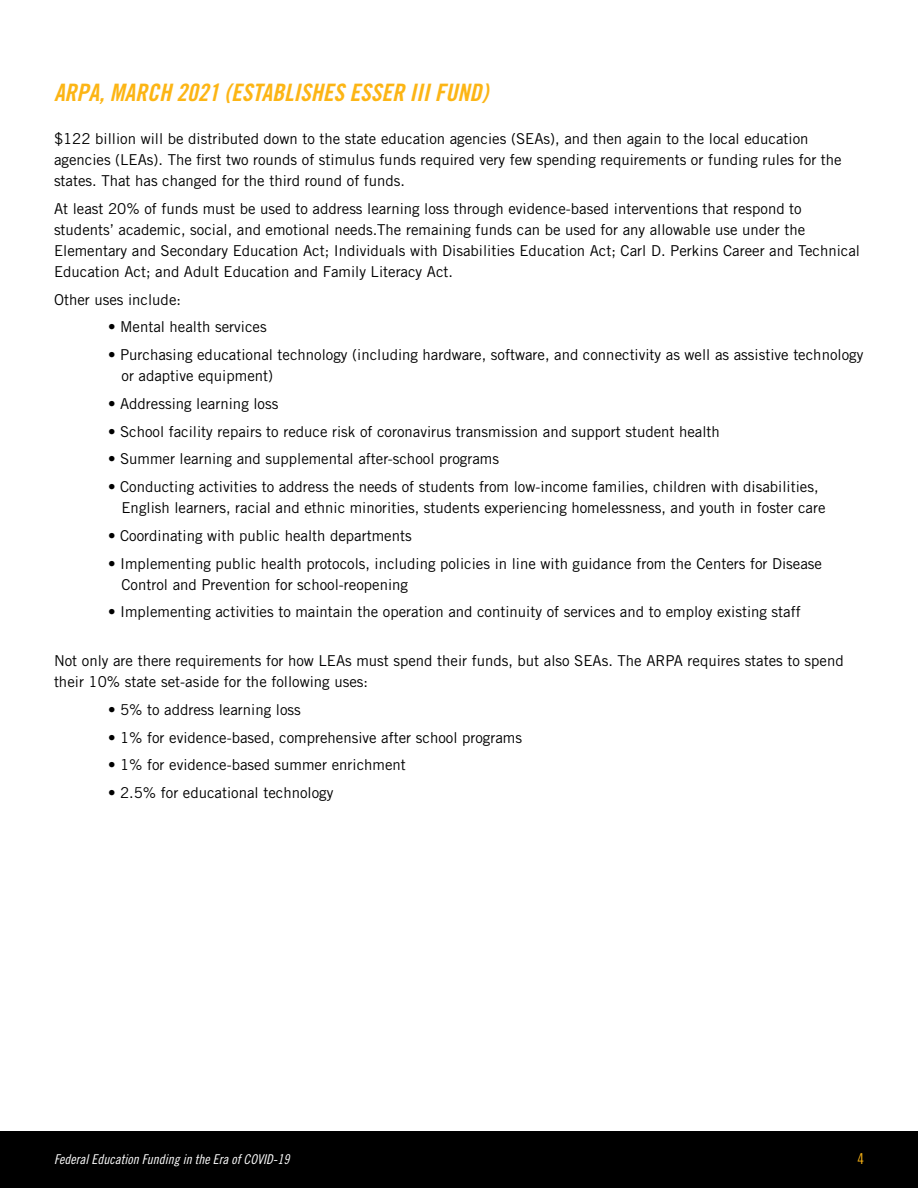
<style>
.page{position:relative;width:918px;height:1188px;background:#fff}
.page>*{position:absolute;margin:0;border:0;box-sizing:border-box;transform-origin:0 0}
.t1{font:24px "Trade Gothic LT Std Bd Cn 20 Obl";color:#fcb515}
.t2{font:15px/21px "Trade Gothic LT Std";color:#000}
.t3{font:15px "Trade Gothic LT Std Cn 18";color:#fcb515}
.t4{font:13.5px "Trade Gothic LT Std Cn 18 Obl";color:#fff}
</style>
<div class="page">
<div style="left:0;top:1132px;width:918px;height:56px;background:#000"></div>
<h1 class="t1" style="left:54px;top:78px;width:436px">ARPA, MARCH 2021 (ESTABLISHES ESSER III FUND)</h1>
<p class="t2" style="left:54px;top:128px;width:789px">$122 billion will be distributed down to the state education agencies (SEAs), and then again to the local education agencies (LEAs). The first two rounds of stimulus funds required very few spending requirements or funding rules for the states. That has changed for the third round of funds.</p>
<p class="t2" style="left:54px;top:198px;width:808px">At least 20% of funds must be used to address learning loss through evidence-based interventions that respond to students’ academic, social, and emotional needs.The remaining funds can be used for any allowable use under the Elementary and Secondary Education Act; Individuals with Disabilities Education Act; Carl D. Perkins Career and Technical Education Act; and Adult Education and Family Literacy Act.</p>
<p class="t2" style="left:54px;top:289px;width:129px">Other uses include:</p>
<p class="t2" style="left:108px;top:316px;width:160px">• Mental health services</p>
<p class="t2" style="left:122px;top:344px;width:743px;text-indent:-14px">• Purchasing educational technology (including hardware, software, and connectivity as well as assistive technology or adaptive equipment)</p>
<p class="t2" style="left:108px;top:393px;width:172px">• Addressing learning loss</p>
<p class="t2" style="left:108px;top:421px;width:613px">• School facility repairs to reduce risk of coronavirus transmission and support student health</p>
<p class="t2" style="left:108px;top:448px;width:393px">• Summer learning and supplemental after-school programs</p>
<p class="t2" style="left:122px;top:476px;width:706px;text-indent:-14px">• Conducting activities to address the needs of students from low-income families, children with disabilities,<br>English learners, racial and ethnic minorities, students experiencing homelessness, and youth in foster care</p>
<p class="t2" style="left:108px;top:525px;width:305px">• Coordinating with public health departments</p>
<p class="t2" style="left:122px;top:553px;width:702px;text-indent:-14px">• Implementing public health protocols, including policies in line with guidance from the Centers for Disease<br>Control and Prevention for school-reopening</p>
<p class="t2" style="left:108px;top:601px;width:694px">• Implementing activities to maintain the operation and continuity of services and to employ existing staff</p>
<p class="t2" style="left:54px;top:650px;width:791px">Not only are there requirements for how LEAs must spend their funds, but also SEAs. The ARPA requires states to spend their 10% state set-aside for the following uses:</p>
<p class="t2" style="left:108px;top:699px;width:194px">• 5% to address learning loss</p>
<p class="t2" style="left:108px;top:727px;width:416px">• 1% for evidence-based, comprehensive after school programs</p>
<p class="t2" style="left:108px;top:754px;width:299px">• 1% for evidence-based summer enrichment</p>
<p class="t2" style="left:108px;top:782px;width:227px">• 2.5% for educational technology</p>
<p class="t4" style="left:54px;top:1151px;width:237px">Federal Education Funding in the Era of COVID-19</p>
<p class="t3" style="left:857px;top:1150px;width:8px">4</p>
</div>
